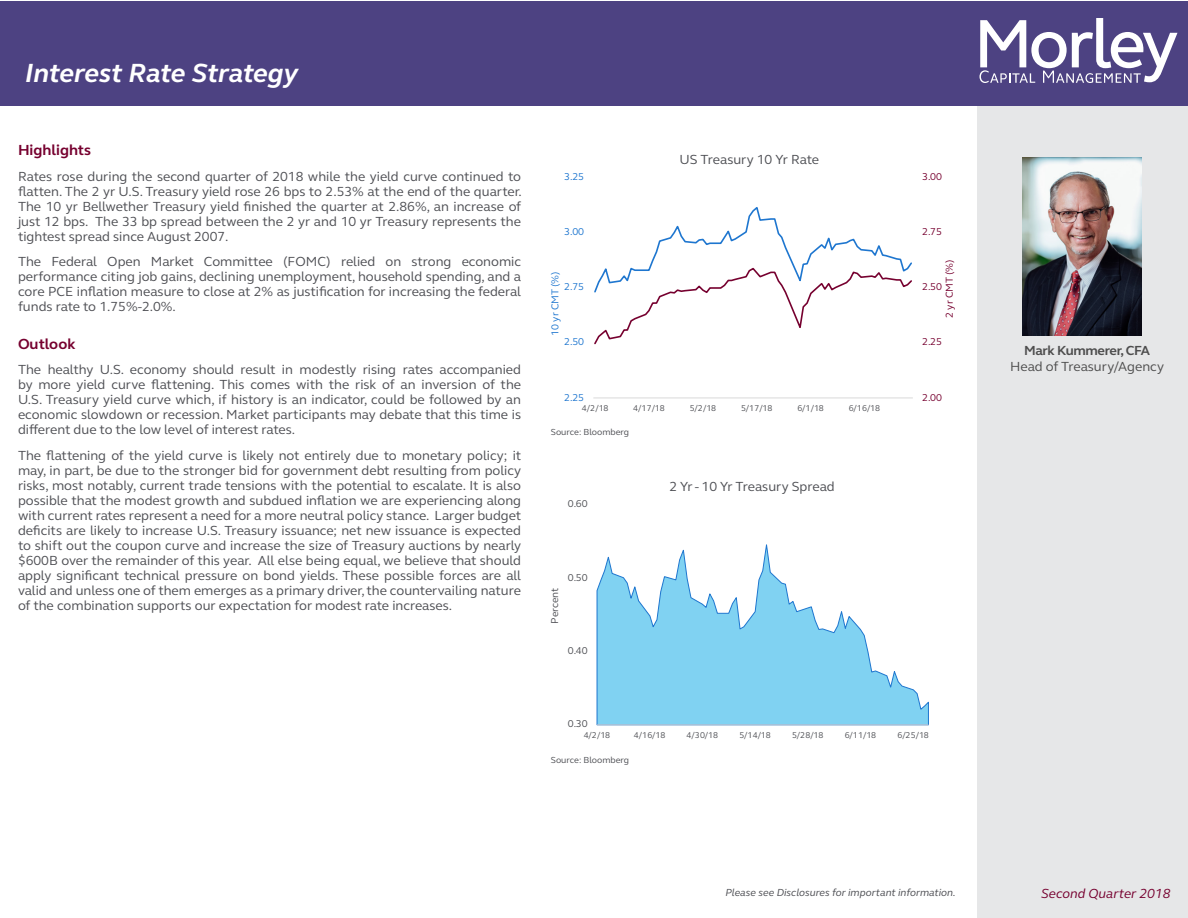
<style>
.page{position:relative;width:1188px;height:918px;background:#fff}
.page>*{position:absolute;margin:0;border:0;box-sizing:border-box;transform-origin:0 0}
.t1{font:italic 700 27px "FS Elliot Pro";letter-spacing:-.01em;color:#fff}
.Highlights_and_Outlo{font:700 15px "FS Elliot Pro";color:#76002f}
.Highlights_and_Outlo-2{font:13.5px/15px "FS Elliot Pro";color:#4d4e53;text-align:justify}
.t2{font:13.5px "FS Elliot Pro";color:#4d4d4d}
.t3{font:italic 13.5px "FS Elliot Pro";color:#76002f}
.t4{font:700 13.5px "FS Elliot Pro";letter-spacing:-.025em;color:#4d4d4d}
.t5{font:italic 10.5px "FS Elliot Pro";color:#4d4e53}
.t6{font:10.2px "FS Elliot Pro";letter-spacing:.005em;color:#1e76cf}
.t7{font:10.2px "FS Elliot Pro";letter-spacing:.005em;color:#76002f}
.t8{font:10.2px "FS Elliot Pro";color:#4d4e53}
.t9{font:9px "FS Elliot Pro";color:#4d4e53}
.t10{font:8.55px "FS Elliot Pro";letter-spacing:-.015em;color:#4d4e53}
</style>
<div class="page">
<svg style="left:597px;top:544px;width:332px;height:181px"></svg>
<hr style="left:597px;top:725px;width:331px;height:1px;background:#d9d9d9">
<div style="left:977px;top:105px;width:211px;height:813px;background:#e6e7e8"></div>
<div style="left:1px;top:1px;width:1187px;height:105px;background:#4d4282"></div>
<svg style="left:980px;top:18px;width:197px;height:65px"></svg>
<img style="left:1023px;top:157px;width:119px;height:179px">
<hr style="left:593px;top:398px;width:320px;height:1px;background:#d9d9d9">
<svg style="left:594px;top:207px;width:318px;height:138px"></svg>
<p class="t1" style="left:25px;top:55px;width:274px">Interest Rate Strategy</p>
<p class="Highlights_and_Outlo" style="left:18px;top:140px;width:75px">Highlights</p>
<p class="Highlights_and_Outlo-2" style="left:18px;top:168px;width:505px">Rates rose during the second quarter of 2018 while the yield curve continued to flatten. The 2 yr U.S. Treasury yield rose 26 bps to 2.53% at the end of the quarter.<br>The 10 yr Bellwether Treasury yield finished the quarter at 2.86%, an increase of just 12 bps. The 33 bp spread between the 2 yr and 10 yr Treasury represents the tightest spread since August 2007.</p>
<p class="Highlights_and_Outlo-2" style="left:18px;top:254px;width:505px">The Federal Open Market Committee (FOMC) relied on strong economic performance citing job gains, declining unemployment, household spending, and a core PCE inflation measure to close at 2% as justification for increasing the federal funds rate to 1.75%-2.0%.</p>
<p class="Highlights_and_Outlo" style="left:18px;top:334px;width:59px">Outlook</p>
<p class="Highlights_and_Outlo-2" style="left:18px;top:362px;width:505px">The healthy U.S. economy should result in modestly rising rates accompanied by more yield curve flattening. This comes with the risk of an inversion of the U.S. Treasury yield curve which, if history is an indicator, could be followed by an economic slowdown or recession. Market participants may debate that this time is different due to the low level of interest rates.</p>
<p class="Highlights_and_Outlo-2" style="left:18px;top:447px;width:505px">The flattening of the yield curve is likely not entirely due to monetary policy; it may, in part, be due to the stronger bid for government debt resulting from policy risks, most notably, current trade tensions with the potential to escalate. It is also possible that the modest growth and subdued inflation we are experiencing along with current rates represent a need for a more neutral policy stance. Larger budget deficits are likely to increase U.S. Treasury issuance; net new issuance is expected to shift out the coupon curve and increase the size of Treasury auctions by nearly $600B over the remainder of this year. All else being equal, we believe that should apply significant technical pressure on bond yields. These possible forces are all valid and unless one of them emerges as a primary driver, the countervailing nature of the combination supports our expectation for modest rate increases.</p>
<p class="t6" style="left:564px;top:169px;width:21px">3.25</p>
<p class="t6" style="left:564px;top:225px;width:21px">3.00</p>
<p class="t6" style="left:548px;top:336px;width:65px;rotate:-90deg">10 yr CMT (%)</p>
<p class="t6" style="left:564px;top:280px;width:21px">2.75</p>
<p class="t6" style="left:564px;top:335px;width:21px">2.50</p>
<p class="t6" style="left:564px;top:390px;width:21px">2.25</p>
<p class="Highlights_and_Outlo-2" style="left:679px;top:151px;width:141px">US Treasury 10 Yr Rate</p>
<p class="t10" style="left:582px;top:403px;width:28px">4/2/18</p>
<p class="t10" style="left:633px;top:403px;width:33px">4/17/18</p>
<p class="t10" style="left:690px;top:403px;width:28px">5/2/18</p>
<p class="t10" style="left:741px;top:403px;width:33px">5/17/18</p>
<p class="t10" style="left:797px;top:403px;width:28px">6/1/18</p>
<p class="t10" style="left:849px;top:403px;width:33px">6/16/18</p>
<p class="t9" style="left:551px;top:426px;width:80px">Source: Bloomberg</p>
<p class="t8" style="left:568px;top:497px;width:21px">0.60</p>
<p class="t8" style="left:548px;top:624px;width:37px;rotate:-90deg">Percent</p>
<p class="t8" style="left:568px;top:570px;width:21px">0.50</p>
<p class="t8" style="left:568px;top:644px;width:21px">0.40</p>
<p class="t8" style="left:568px;top:717px;width:21px">0.30</p>
<p class="Highlights_and_Outlo-2" style="left:669px;top:479px;width:167px">2 Yr - 10 Yr Treasury Spread</p>
<p class="t7" style="left:922px;top:169px;width:21px">3.00</p>
<p class="t7" style="left:922px;top:225px;width:21px">2.75</p>
<p class="t7" style="left:942px;top:318px;width:59px;rotate:-90deg">2 yr CMT (%)</p>
<p class="t7" style="left:922px;top:280px;width:21px">2.50</p>
<p class="t7" style="left:922px;top:335px;width:21px">2.25</p>
<p class="t7" style="left:922px;top:390px;width:21px">2.00</p>
<p class="t10" style="left:584px;top:730px;width:28px">4/2/18</p>
<p class="t10" style="left:634px;top:730px;width:33px">4/16/18</p>
<p class="t10" style="left:687px;top:730px;width:33px">4/30/18</p>
<p class="t10" style="left:739px;top:730px;width:33px">5/14/18</p>
<p class="t10" style="left:792px;top:730px;width:33px">5/28/18</p>
<p class="t10" style="left:845px;top:730px;width:33px">6/11/18</p>
<p class="t10" style="left:897px;top:730px;width:33px">6/25/18</p>
<p class="t9" style="left:551px;top:754px;width:80px">Source: Bloomberg</p>
<p class="t4" style="left:1024px;top:341px;width:128px">Mark Kummerer, CFA</p>
<p class="t2" style="left:1010px;top:357px;width:156px">Head of Treasury/Agency</p>
<p class="t5" style="left:725px;top:885px;width:232px">Please see Disclosures for important information.</p>
<p class="t3" style="left:1041px;top:885px;width:131px">Second Quarter 2018</p>
</div>
